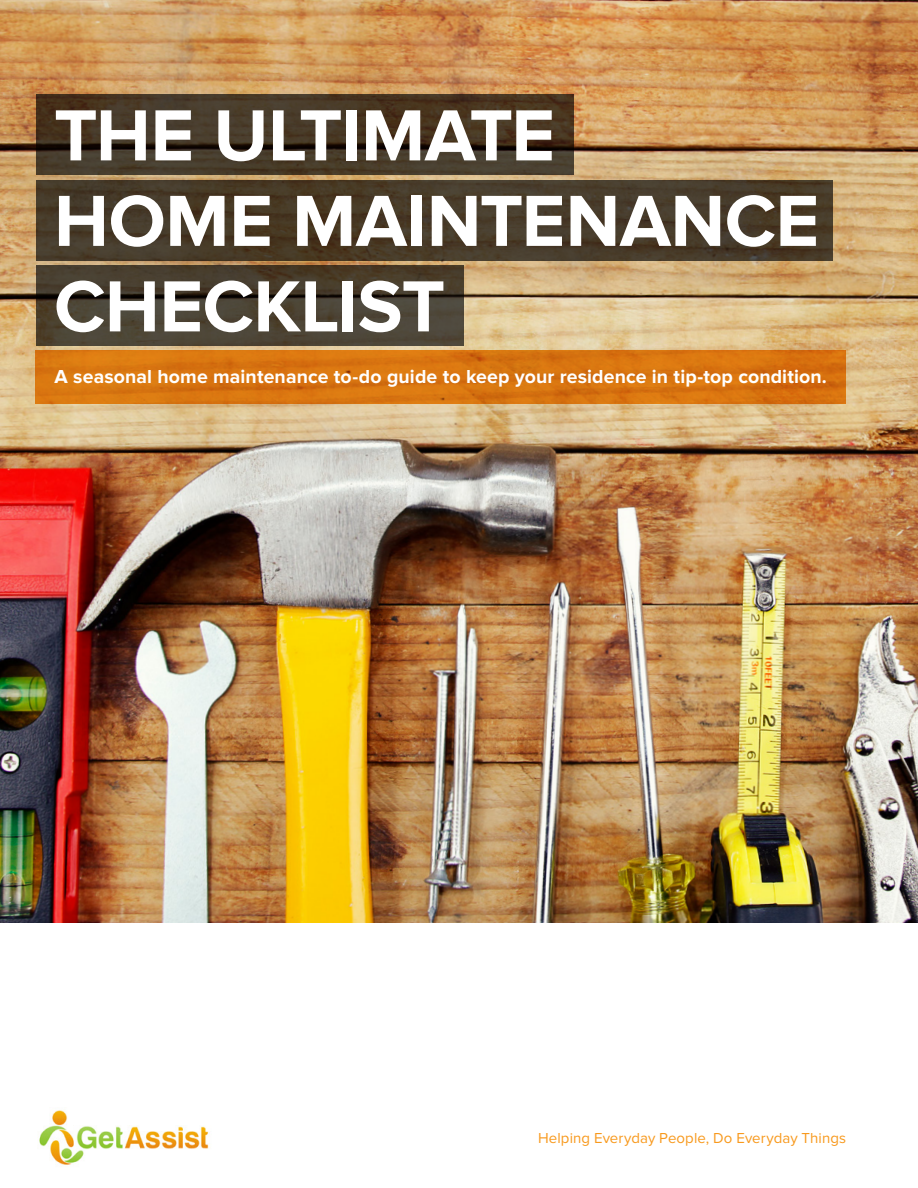
<style>
.page{position:relative;width:918px;height:1188px;background:#fff}
.page>*{position:absolute;margin:0;border:0;box-sizing:border-box;transform-origin:0 0}
.t1{font:700 75px/85.5px "Proxima Nova";letter-spacing:-.01em;color:#fff}
.t2{font:700 19.5px "Proxima Nova";letter-spacing:.005em;color:#fff}
.t3{font:15px "Proxima Nova";letter-spacing:.01em;color:#f8991d}
</style>
<div class="page">
<img style="left:0;top:0;width:918px;height:923px">
<img style="left:39px;top:1110px;width:171px;height:55px">
<svg style="left:36px;top:94px;width:537px;height:81px;background:#433524"></svg>
<svg style="left:36px;top:180px;width:797px;height:81px;background:#473927"></svg>
<svg style="left:36px;top:265px;width:427px;height:81px;background:#473e30"></svg>
<svg style="left:36px;top:350px;width:810px;height:53px;background:#d87410"></svg>
<h1 class="t1" style="left:54px;top:94px;width:767px">THE ULTIMATE<br>HOME MAINTENANCE<br>CHECKLIST</h1>
<p class="t2" style="left:55px;top:365px;width:774px">A seasonal home maintenance to-do guide to keep your residence in tip-top condition.</p>
<p class="t3" style="left:538px;top:1130px;width:310px">Helping Everyday People, Do Everyday Things</p>
</div>
